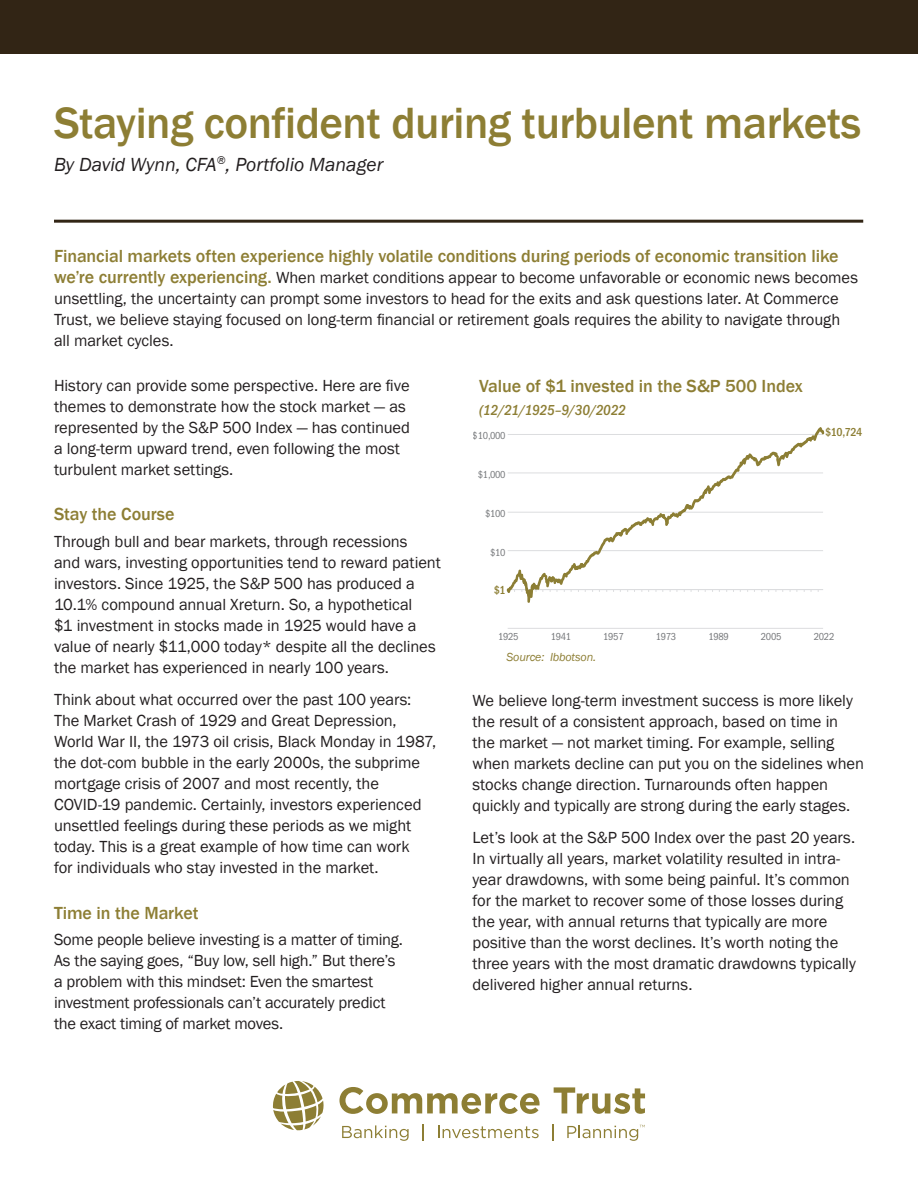
<style>
.page{position:relative;width:918px;height:1188px;background:#fff}
.page>*{position:absolute;margin:0;border:0;box-sizing:border-box;transform-origin:0 0}
.Title_Headline{font:500 45px "Franklin Gothic";letter-spacing:-.01em;color:#8d7e34}
.Byline{font:italic 19.5px "Franklin Gothic";color:#231f20}
.Body{font:500 18px "Franklin Gothic";letter-spacing:-.005em;color:#8d7e34}
.Call_out_subhead{font:500 18px "Franklin Gothic";letter-spacing:-.005em;color:#8d7e34}
.Paragraph_Heads{font:500 18px "Franklin Gothic";letter-spacing:-.005em;color:#8d7e34}
.Body-2{font:16.5px/21px "Franklin Gothic";letter-spacing:-.005em;color:#231f20}
.Callout_subhead-B__I{font:italic 500 condensed 15px "Franklin Gothic LT Pro";letter-spacing:-.015em;color:#8d7e34}
.Callout_byline__IC{font:italic 12px "Franklin Gothic";letter-spacing:-.01em;color:#8d7e34}
.t1{font:500 condensed 12px "Franklin Gothic LT Pro";color:#8c7e34}
.t2{font:condensed 10.5px "Franklin Gothic LT Pro";letter-spacing:-.03em;color:#76787b}
.s1{font-weight:500;font-size:18px;color:#8d7e34}
</style>
<div class="page">
<div style="left:0;top:0;width:918px;height:54px;background:#322515"></div>
<hr style="left:54px;top:220px;width:809px;height:3px;background:#322515">
<hr style="left:508px;top:628px;width:315px;height:1px;background:#dcdddf">
<svg style="left:507px;top:427px;width:318px;height:176px"></svg>
<svg style="left:273px;top:1081px;width:51px;height:49px"></svg>
<svg style="left:339px;top:1087px;width:201px;height:27px"></svg>
<svg style="left:554px;top:1087px;width:91px;height:27px"></svg>
<svg style="left:342px;top:1125px;width:67px;height:16px"></svg>
<svg style="left:423px;top:1124px;width:1px;height:16px"></svg>
<svg style="left:438px;top:1126px;width:101px;height:12px"></svg>
<svg style="left:552px;top:1124px;width:1px;height:16px"></svg>
<svg style="left:567px;top:1125px;width:78px;height:16px"></svg>
<p class="Title_Headline" style="left:54px;top:95px;width:809px">Staying confident during turbulent markets</p>
<p class="Byline" style="left:54px;top:152px;width:331px">By David Wynn, CFA<sup>®</sup>, Portfolio Manager</p>
<p class="Body" style="left:54px;top:245px;width:786px">Financial markets often experience highly volatile conditions during periods of economic transition like</p>
<p class="Body-2" style="left:54px;top:268px;width:806px"><span class="s1">we’re currently experiencing.</span> When market conditions appear to become unfavorable or economic news becomes unsettling, the uncertainty can prompt some investors to head for the exits and ask questions later. At Commerce Trust, we believe staying focused on long-term financial or retirement goals requires the ability to navigate through all market cycles.</p>
<p class="Body-2" style="left:54px;top:375px;width:358px">History can provide some perspective. Here are five themes to demonstrate how the stock market — as represented by the S&amp;P 500 Index — has continued a long-term upward trend, even following the most turbulent market settings.</p>
<p class="Paragraph_Heads" style="left:54px;top:503px;width:122px">Stay the Course</p>
<p class="Body-2" style="left:54px;top:531px;width:388px">Through bull and bear markets, through recessions<br>and wars, investing opportunities tend to reward patient investors. Since 1925, the S&amp;P 500 has produced a 10.1% compound annual Xreturn. So, a hypothetical<br>$1 investment in stocks made in 1925 would have a value of nearly $11,000 today* despite all the declines the market has experienced in nearly 100 years.</p>
<p class="Body-2" style="left:54px;top:689px;width:384px">Think about what occurred over the past 100 years:<br>The Market Crash of 1929 and Great Depression, World War II, the 1973 oil crisis, Black Monday in 1987, the dot-com bubble in the early 2000s, the subprime mortgage crisis of 2007 and most recently, the COVID-19 pandemic. Certainly, investors experienced unsettled feelings during these periods as we might today. This is a great example of how time can work<br>for individuals who stay invested in the market.</p>
<p class="Paragraph_Heads" style="left:54px;top:902px;width:146px">Time in the Market</p>
<p class="Body-2" style="left:54px;top:929px;width:351px">Some people believe investing is a matter of timing.<br>As the saying goes, “Buy low, sell high.” But there’s a problem with this mindset: Even the smartest investment professionals can’t accurately predict the exact timing of market moves.</p>
<p class="Call_out_subhead" style="left:479px;top:375px;width:325px">Value of $1 invested in the S&amp;P 500 Index</p>
<p class="Callout_subhead-B__I" style="left:479px;top:402px;width:148px">(12/21/1925–9/30/2022</p>
<p class="t2" style="left:473px;top:430px;width:34px">$10,000</p>
<p class="t1" style="left:825px;top:425px;width:39px">$10,724</p>
<p class="t2" style="left:478px;top:469px;width:29px">$1,000</p>
<p class="t2" style="left:485px;top:508px;width:22px">$100</p>
<p class="t2" style="left:490px;top:547px;width:17px">$10</p>
<p class="t1" style="left:494px;top:584px;width:13px">$1</p>
<p class="t2" style="left:498px;top:631px;width:22px">1925</p>
<p class="t2" style="left:551px;top:631px;width:22px">1941</p>
<p class="t2" style="left:603px;top:631px;width:22px">1957</p>
<p class="t2" style="left:656px;top:631px;width:22px">1973</p>
<p class="t2" style="left:708px;top:631px;width:22px">1989</p>
<p class="t2" style="left:761px;top:631px;width:22px">2005</p>
<p class="t2" style="left:814px;top:631px;width:22px">2022</p>
<p class="Callout_byline__IC" style="left:507px;top:649px;width:91px">Source: Ibbotson.</p>
<p class="Body-2" style="left:472px;top:690px;width:393px">We believe long-term investment success is more likely the result of a consistent approach, based on time in the market — not market timing. For example, selling when markets decline can put you on the sidelines when stocks change direction. Turnarounds often happen quickly and typically are strong during the early stages.</p>
<p class="Body-2" style="left:472px;top:827px;width:385px">Let’s look at the S&amp;P 500 Index over the past 20 years.<br>In virtually all years, market volatility resulted in intra&shy;year drawdowns, with some being painful. It’s common for the market to recover some of those losses during the year, with annual returns that typically are more positive than the worst declines. It’s worth noting the three years with the most dramatic drawdowns typically delivered higher annual returns.</p>
</div>
